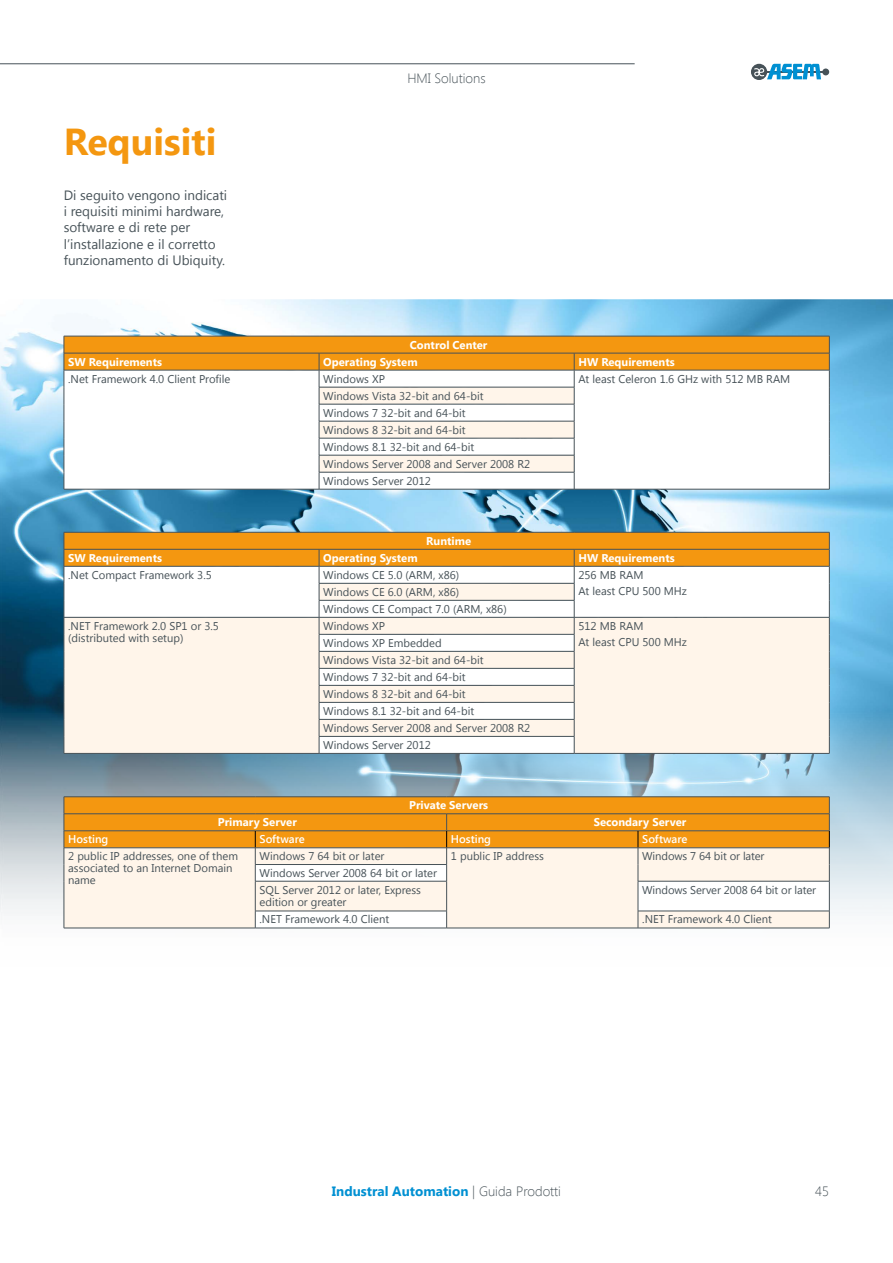
<style>
.page{position:relative;width:893px;height:1263px;background:#fff}
.page>*{position:absolute;margin:0;border:0;box-sizing:border-box;transform-origin:0 0}
.t1{font:700 37.5px "Segoe UI";color:#f49710}
.t2{font:13.5px/16.2px "Segoe UI";color:#475258}
.t3{font:700 13.5px "Segoe UI";color:#0090d2}
.t4{font:300 13.5px "Segoe UI";color:#475258}
.t5{font:11.25px/17px "Segoe UI";color:#475258}
.t6{font:700 11.25px "Segoe UI";color:#fff}
.t7{font:600 11.25px "Segoe UI";color:#fff}
.s1{font-weight:300;color:#475258}
</style>
<div class="page">
<hr style="left:766px;top:71px;width:58px;height:2px;background:#475258">
<div style="left:822px;top:69px;width:7px;height:6px;background:#475258;border-radius:50%"></div>
<svg style="left:751px;top:64px;width:16px;height:16px"></svg>
<svg style="left:754px;top:64px;width:67px;height:16px"></svg>
<hr style="left:0;top:63px;width:635px;height:1px;background:#475258">
<img style="left:0;top:300px;width:893px;height:629px">
<hr style="left:64px;top:796px;width:191px;height:1px;background:#475258">
<hr style="left:255px;top:796px;width:192px;height:1px;background:#475258">
<hr style="left:447px;top:796px;width:191px;height:1px;background:#475258">
<hr style="left:638px;top:796px;width:191px;height:1px;background:#475258">
<hr style="left:64px;top:928px;width:191px;height:1px;background:#475258">
<hr style="left:447px;top:928px;width:191px;height:1px;background:#475258">
<hr style="left:255px;top:928px;width:192px;height:1px;background:#475258">
<svg style="left:64px;top:797px;width:766px;height:131px;background:#f2cc96"></svg>
<hr style="left:638px;top:928px;width:191px;height:1px;background:#475258">
<hr style="left:64px;top:489px;width:255px;height:1px;background:#475258">
<svg style="left:64px;top:336px;width:766px;height:153px"></svg>
<hr style="left:319px;top:489px;width:255px;height:1px;background:#475258">
<hr style="left:574px;top:489px;width:255px;height:1px;background:#475258">
<svg style="left:64px;top:532px;width:766px;height:221px"></svg>
<hr style="left:64px;top:753px;width:255px;height:1px;background:#475258">
<hr style="left:319px;top:753px;width:255px;height:1px;background:#475258">
<hr style="left:574px;top:753px;width:255px;height:1px;background:#475258">
<h1 class="t1" style="left:64px;top:115px;width:154px">Requisiti</h1>
<p class="t2" style="left:64px;top:187px;width:165px">Di seguito vengono indicati i requisiti minimi hardware, software e di rete per l’installazione e il corretto funzionamento di Ubiquity.</p>
<p class="t4" style="left:407px;top:69px;width:80px">HMI Solutions</p>
<p class="t6" style="left:410px;top:336px;width:79px">Control Center</p>
<p class="t6" style="left:68px;top:353px;width:95px">SW Requirements</p>
<p class="t6" style="left:323px;top:353px;width:96px">Operating System</p>
<p class="t6" style="left:578px;top:353px;width:98px">HW Requirements</p>
<p class="t5" style="left:68px;top:370px;width:164px">.Net Framework 4.0 Client Profile</p>
<p class="t5" style="left:323px;top:370px;width:63px">Windows XP</p>
<p class="t5" style="left:578px;top:370px;width:213px">At least Celeron 1.6 GHz with 512 MB RAM</p>
<p class="t5" style="left:323px;top:387px;width:208px">Windows Vista 32-bit and 64-bit<br>Windows 7 32-bit and 64-bit<br>Windows 8 32-bit and 64-bit<br>Windows 8.1 32-bit and 64-bit<br>Windows Server 2008 and Server 2008 R2<br>Windows Server 2012</p>
<p class="t6" style="left:426px;top:533px;width:46px">Runtime</p>
<p class="t6" style="left:68px;top:550px;width:95px">SW Requirements</p>
<p class="t6" style="left:323px;top:550px;width:96px">Operating System</p>
<p class="t6" style="left:578px;top:550px;width:98px">HW Requirements</p>
<p class="t5" style="left:68px;top:566px;width:145px">.Net Compact Framework 3.5</p>
<p class="t5" style="left:323px;top:566px;width:137px">Windows CE 5.0 (ARM, x86)</p>
<p class="t5" style="left:578px;top:566px;width:66px">256 MB RAM</p>
<p class="t5" style="left:323px;top:583px;width:137px">Windows CE 6.0 (ARM, x86)</p>
<p class="t5" style="left:578px;top:582px;width:110px">At least CPU 500 MHz</p>
<p class="t5" style="left:323px;top:600px;width:185px">Windows CE Compact 7.0 (ARM, x86)</p>
<p class="t5" style="left:68px;top:619px;width:152px;line-height:12px">.NET Framework 2.0 SP1 or 3.5 (distributed with setup)</p>
<p class="t5" style="left:323px;top:617px;width:63px">Windows XP</p>
<p class="t5" style="left:578px;top:617px;width:66px">512 MB RAM</p>
<p class="t5" style="left:323px;top:634px;width:120px">Windows XP Embedded</p>
<p class="t5" style="left:578px;top:633px;width:110px">At least CPU 500 MHz</p>
<p class="t5" style="left:323px;top:651px;width:208px">Windows Vista 32‐bit and 64‐bit<br>Windows 7 32‐bit and 64‐bit<br>Windows 8 32‐bit and 64‐bit<br>Windows 8.1 32‐bit and 64‐bit<br>Windows Server 2008 and Server 2008 R2<br>Windows Server 2012</p>
<p class="t6" style="left:409px;top:797px;width:81px">Private Servers</p>
<p class="t6" style="left:218px;top:814px;width:80px">Primary Server</p>
<p class="t6" style="left:594px;top:814px;width:94px">Secondary Server</p>
<p class="t7" style="left:68px;top:831px;width:42px">Hosting</p>
<p class="t7" style="left:260px;top:831px;width:47px">Software</p>
<p class="t7" style="left:451px;top:831px;width:42px">Hosting</p>
<p class="t7" style="left:642px;top:831px;width:47px">Software</p>
<p class="t5" style="left:68px;top:850px;width:171px;line-height:12px">2 public IP addresses, one of them associated to an Internet Domain name</p>
<p class="t5" style="left:260px;top:847px;width:126px">Windows 7 64 bit or later</p>
<p class="t5" style="left:451px;top:847px;width:95px">1 public IP address</p>
<p class="t5" style="left:642px;top:847px;width:124px">Windows 7 64 bit or later</p>
<p class="t5" style="left:260px;top:864px;width:179px">Windows Server 2008 64 bit or later<br>SQL Server 2012 or later, Express</p>
<p class="t5" style="left:260px;top:893px;width:88px">edition or greater</p>
<p class="t5" style="left:642px;top:881px;width:175px">Windows Server 2008 64 bit or later</p>
<p class="t5" style="left:260px;top:910px;width:131px">.NET Framework 4.0 Client</p>
<p class="t5" style="left:642px;top:910px;width:131px">.NET Framework 4.0 Client</p>
<p class="t3" style="left:332px;top:1182px;width:231px">Industral Automation <span class="s1">| Guida Prodotti</span></p>
<p class="t4" style="left:815px;top:1182px;width:15px">45</p>
</div>
